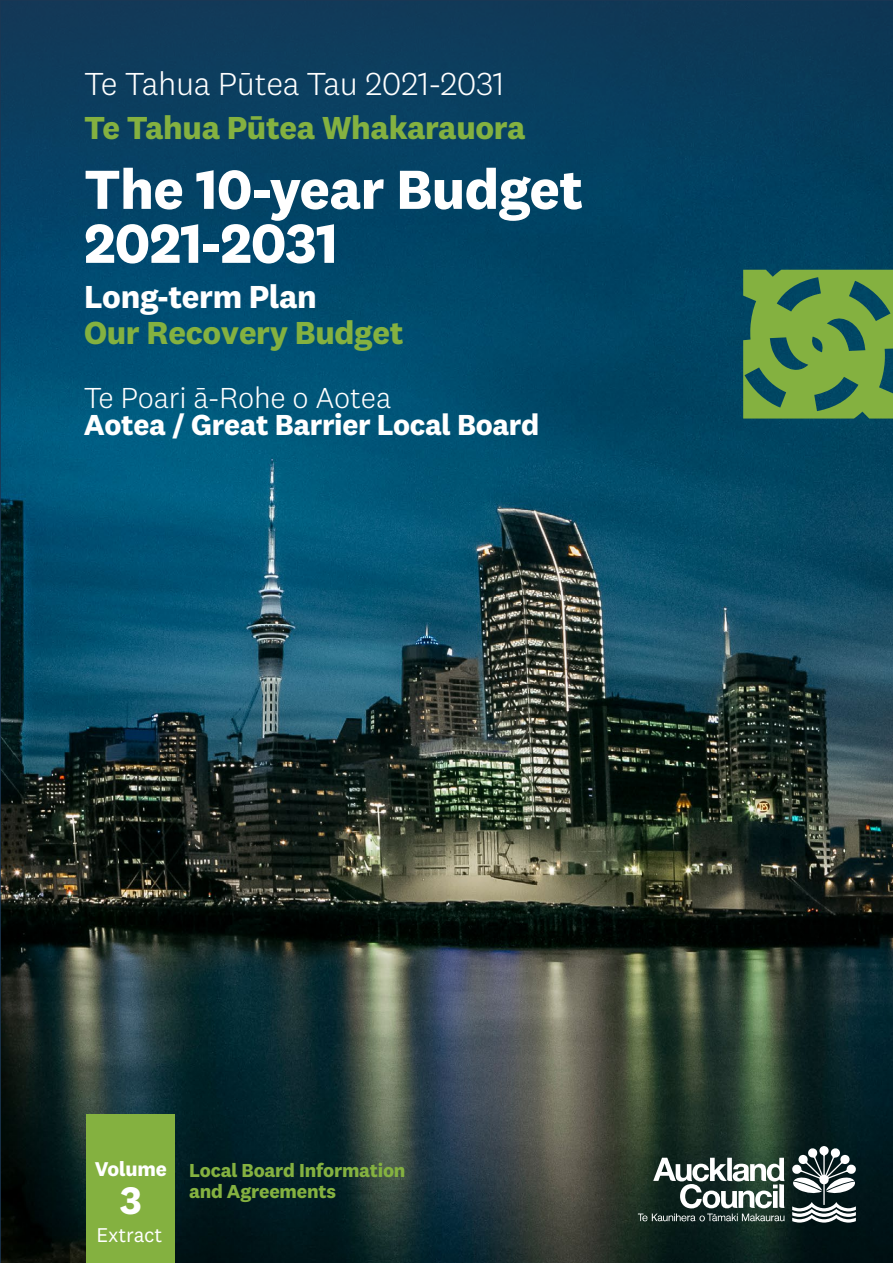
<style>
.page{position:relative;width:893px;height:1263px;background:#fff}
.page>*{position:absolute;margin:0;border:0;box-sizing:border-box;transform-origin:0 0}
.t1{font:700 57px/54px "National 2";letter-spacing:-.01em;color:#fff}
.t2{font:700 39.75px "National 2";color:#fff}
.t3{font:700 33px "National 2";letter-spacing:-.01em;color:#84b140}
.t4{font:300 33px "National 2";letter-spacing:-.01em;color:#fff}
.t5{font:700 33px "National 2";letter-spacing:-.01em;color:#fff}
.t6{font:700 30px "National 2";letter-spacing:-.01em;color:#fff}
.t7{font:300 30px "National 2";letter-spacing:-.005em;color:#fff}
.t8{font:20.7px "National 2";letter-spacing:-.01em;color:#fff}
.t9{font:700 20.7px "National 2";letter-spacing:-.01em;color:#fff}
.t10{font:700 19.5px/21px "National 2";letter-spacing:-.01em;color:#84b140}
</style>
<div class="page">
<img style="left:1px;top:1px;width:892px;height:1262px">
<div style="left:86px;top:1115px;width:89px;height:148px;background:#84b140"></div>
<svg style="left:792px;top:1146px;width:64px;height:76px"></svg>
<svg style="left:638px;top:1158px;width:146px;height:63px"></svg>
<svg style="left:743px;top:270px;width:150px;height:149px"></svg>
<p class="t4" style="left:84px;top:65px;width:422px">Te Tahua Pūtea Tau 2021-2031</p>
<p class="t3" style="left:84px;top:107px;width:443px">Te Tahua Pūtea Whakarauora</p>
<h1 class="t1" style="left:84px;top:162px;width:500px">The 10-year Budget<br>2021-2031</h1>
<p class="t5" style="left:84px;top:276px;width:234px">Long-term Plan</p>
<p class="t3" style="left:84px;top:312px;width:321px">Our Recovery Budget</p>
<p class="t7" style="left:84px;top:381px;width:309px">Te Poari ā-Rohe o Aotea</p>
<p class="t6" style="left:84px;top:406px;width:457px">Aotea / Great Barrier Local Board</p>
<p class="t9" style="left:95px;top:1156px;width:73px">Volume</p>
<p class="t2" style="left:120px;top:1176px;width:23px">3</p>
<p class="t8" style="left:96px;top:1222px;width:67px">Extract</p>
<p class="t10" style="left:189px;top:1159px;width:218px">Local Board Information and Agreements</p>
</div>
